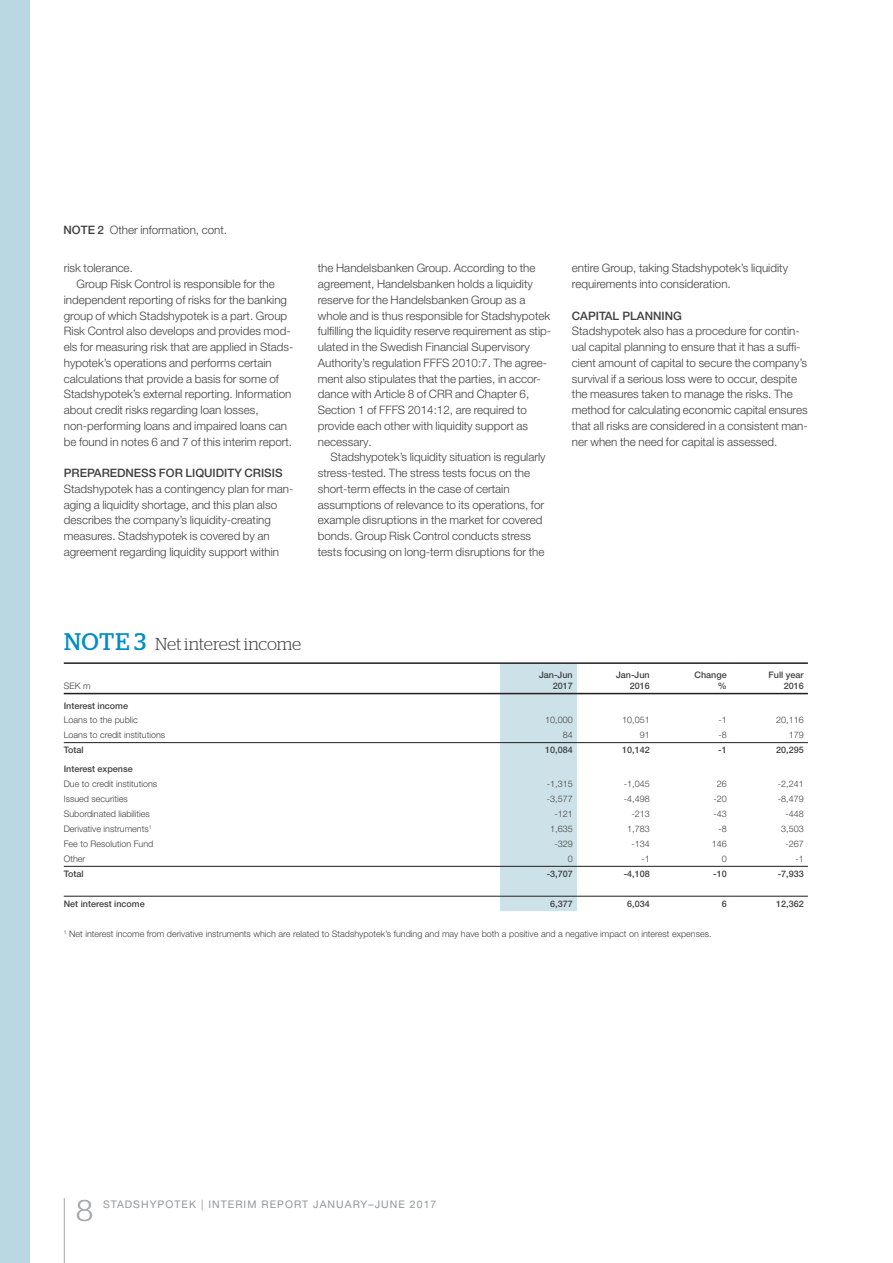
<style>
.page{position:relative;width:893px;height:1263px;background:#fff}
.page>*{position:absolute;margin:0;border:0;box-sizing:border-box;transform-origin:0 0}
.t1{font:300 30px "Stag";color:#a7a9ac}
.t2{font:300 17.25px "Stag";letter-spacing:-.015em;color:#404042}
.t3{font:300 11.7px/15.8px "Helvetica Neue LT Pro";color:#404042}
.t4{font:500 11.7px "Helvetica Neue LT Pro";color:#404042}
.t5{font:10.5px "Helvetica Neue LT Pro";letter-spacing:.1em;color:#939598}
.t6{font:300 9px "Helvetica Neue LT Pro";color:#404042}
.t7{font:500 9px/11.2px "Helvetica Neue LT Pro";color:#404042;text-align:right}
.s1{font-weight:500}
.s2{font-weight:400;font-size:24px;color:#008dc7}
</style>
<div class="page">
<hr style="left:64px;top:1198px;width:1px;height:65px;background:#a7a9ac">
<div style="left:0;top:0;width:30px;height:1263px;background:#bad8e1"></div>
<div style="left:500px;top:664px;width:77px;height:247px;background:#cde2e8"></div>
<hr style="left:64px;top:662px;width:436px;height:2px;background:#221e1f">
<hr style="left:500px;top:662px;width:77px;height:2px;background:#221e1f">
<hr style="left:577px;top:662px;width:77px;height:2px;background:#221e1f">
<hr style="left:654px;top:662px;width:77px;height:2px;background:#221e1f">
<hr style="left:731px;top:662px;width:77px;height:2px;background:#221e1f">
<hr style="left:64px;top:693px;width:436px;height:1px;background:#221e1f">
<hr style="left:500px;top:693px;width:77px;height:1px;background:#221e1f">
<hr style="left:577px;top:693px;width:77px;height:1px;background:#221e1f">
<hr style="left:654px;top:693px;width:77px;height:1px;background:#221e1f">
<hr style="left:731px;top:693px;width:77px;height:1px;background:#221e1f">
<hr style="left:64px;top:742px;width:436px;height:1px;background:#221e1f">
<hr style="left:500px;top:742px;width:77px;height:1px;background:#221e1f">
<hr style="left:577px;top:742px;width:77px;height:1px;background:#221e1f">
<hr style="left:654px;top:742px;width:77px;height:1px;background:#221e1f">
<hr style="left:731px;top:742px;width:77px;height:1px;background:#221e1f">
<hr style="left:64px;top:866px;width:436px;height:1px;background:#221e1f">
<hr style="left:500px;top:866px;width:77px;height:1px;background:#221e1f">
<hr style="left:577px;top:866px;width:77px;height:1px;background:#221e1f">
<hr style="left:654px;top:866px;width:77px;height:1px;background:#221e1f">
<hr style="left:731px;top:866px;width:77px;height:1px;background:#221e1f">
<hr style="left:64px;top:896px;width:436px;height:1px;background:#221e1f">
<hr style="left:500px;top:896px;width:77px;height:1px;background:#221e1f">
<hr style="left:577px;top:896px;width:77px;height:1px;background:#221e1f">
<hr style="left:654px;top:896px;width:77px;height:1px;background:#221e1f">
<hr style="left:731px;top:896px;width:77px;height:1px;background:#221e1f">
<p class="t3" style="left:64px;top:221px;width:165px"><span class="s1">NOTE 2</span> Other information, cont.</p>
<p class="t3" style="left:64px;top:260px;width:71px">risk tolerance.</p>
<p class="t3" style="left:77px;top:276px;width:200px">Group Risk Control is responsible for the</p>
<p class="t3" style="left:64px;top:292px;width:225px">independent reporting of risks for the banking</p>
<p class="t3" style="left:64px;top:307px;width:225px">group of which Stadshypotek is a part. Group</p>
<p class="t3" style="left:64px;top:323px;width:228px">Risk Control also develops and provides mod-</p>
<p class="t3" style="left:64px;top:339px;width:230px">els for measuring risk that are applied in Stads-</p>
<p class="t3" style="left:64px;top:355px;width:209px">hypotek’s operations and performs certain</p>
<p class="t3" style="left:64px;top:370px;width:217px">calculations that provide a basis for some of</p>
<p class="t3" style="left:64px;top:386px;width:229px">Stadshypotek’s external reporting. Information</p>
<p class="t3" style="left:64px;top:402px;width:196px">about credit risks regarding loan losses,</p>
<p class="t3" style="left:64px;top:418px;width:225px">non-performing loans and impaired loans can</p>
<p class="t3" style="left:64px;top:433px;width:230px">be found in notes 6 and 7 of this interim report.</p>
<p class="t4" style="left:64px;top:466px;width:220px">PREPAREDNESS FOR LIQUIDITY CRISIS</p>
<p class="t3" style="left:64px;top:481px;width:231px">Stadshypotek has a contingency plan for man&shy;aging a liquidity shortage, and this plan also describes the company’s liquidity-creating measures. Stadshypotek is covered by an agreement regarding liquidity support within</p>
<p class="t3" style="left:318px;top:260px;width:235px">the Handelsbanken Group. According to the agreement, Handelsbanken holds a liquidity reserve for the Handelsbanken Group as a whole and is thus responsible for Stadshypotek fulfilling the liquidity reserve requirement as stip&shy;ulated in the Swedish Financial Supervisory Authority’s regulation FFFS 2010:7. The agree&shy;ment also stipulates that the parties, in accor&shy;dance with Article 8 of CRR and Chapter 6, Section 1 of FFFS 2014:12, are required to provide each other with liquidity support as necessary.</p>
<p class="t3" style="left:318px;top:449px;width:229px;text-indent:13px">Stadshypotek’s liquidity situation is regularly stress-tested. The stress tests focus on the short-term effects in the case of certain assumptions of relevance to its operations, for example disruptions in the market for covered bonds. Group Risk Control conducts stress tests focusing on long-term disruptions for the</p>
<p class="t3" style="left:572px;top:260px;width:218px">entire Group, taking Stadshypotek’s liquidity requirements into consideration.</p>
<p class="t4" style="left:572px;top:308px;width:112px">CAPITAL PLANNING</p>
<p class="t3" style="left:572px;top:323px;width:237px">Stadshypotek also has a procedure for contin&shy;ual capital planning to ensure that it has a suffi&shy;cient amount of capital to secure the company’s survival if a serious loss were to occur, despite the measures taken to manage the risks. The method for calculating economic capital ensures that all risks are considered in a consistent man&shy;ner when the need for capital is assessed.</p>
<h2 class="t2" style="left:64px;top:634px;width:239px"><span class="s2">NOTE 3</span> Net interest income</h2>
<p class="t6" style="left:64px;top:681px;width:28px">SEK m</p>
<p class="t7" style="left:539px;top:669px;width:35px">Jan-Jun<br>2017</p>
<p class="t7" style="left:616px;top:669px;width:35px">Jan-Jun<br>2016</p>
<p class="t7" style="left:694px;top:669px;width:34px">Change %</p>
<p class="t7" style="left:768px;top:669px;width:37px">Full year<br>2016</p>
<p class="t7" style="left:64px;top:699px;width:66px">Interest income</p>
<p class="t6" style="left:64px;top:715px;width:76px">Loans to the public</p>
<p class="t6" style="left:545px;top:715px;width:29px">10,000</p>
<p class="t6" style="left:622px;top:715px;width:29px">10,051</p>
<p class="t6" style="left:718px;top:715px;width:10px">-1</p>
<p class="t6" style="left:776px;top:715px;width:29px">20,116</p>
<p class="t6" style="left:64px;top:730px;width:103px">Loans to credit institutions</p>
<p class="t6" style="left:563px;top:730px;width:12px">84</p>
<p class="t6" style="left:640px;top:730px;width:12px">91</p>
<p class="t6" style="left:718px;top:730px;width:10px">-8</p>
<p class="t6" style="left:789px;top:730px;width:17px">179</p>
<p class="t7" style="left:64px;top:744px;width:21px">Total</p>
<p class="t7" style="left:545px;top:744px;width:29px">10,084</p>
<p class="t7" style="left:622px;top:744px;width:29px">10,142</p>
<p class="t7" style="left:718px;top:744px;width:10px">-1</p>
<p class="t7" style="left:776px;top:744px;width:29px">20,295</p>
<p class="t7" style="left:64px;top:763px;width:71px">Interest expense</p>
<p class="t6" style="left:64px;top:779px;width:95px">Due to credit institutions</p>
<p class="t6" style="left:547px;top:779px;width:27px">-1,315</p>
<p class="t6" style="left:624px;top:779px;width:27px">-1,045</p>
<p class="t6" style="left:717px;top:779px;width:12px">26</p>
<p class="t6" style="left:778px;top:779px;width:27px">-2,241</p>
<p class="t6" style="left:64px;top:794px;width:66px">Issued securities</p>
<p class="t6" style="left:547px;top:794px;width:27px">-3,577</p>
<p class="t6" style="left:624px;top:794px;width:27px">-4,498</p>
<p class="t6" style="left:713px;top:794px;width:15px">-20</p>
<p class="t6" style="left:778px;top:794px;width:27px">-8,479</p>
<p class="t6" style="left:64px;top:808px;width:88px">Subordinated liabilities</p>
<p class="t6" style="left:554px;top:808px;width:20px">-121</p>
<p class="t6" style="left:631px;top:808px;width:20px">-213</p>
<p class="t6" style="left:713px;top:808px;width:15px">-43</p>
<p class="t6" style="left:785px;top:808px;width:20px">-448</p>
<p class="t6" style="left:64px;top:823px;width:89px">Derivative instruments<sup>1</sup></p>
<p class="t6" style="left:550px;top:823px;width:24px">1,635</p>
<p class="t6" style="left:627px;top:823px;width:24px">1,783</p>
<p class="t6" style="left:718px;top:823px;width:10px">-8</p>
<p class="t6" style="left:781px;top:823px;width:24px">3,503</p>
<p class="t6" style="left:64px;top:838px;width:91px">Fee to Resolution Fund</p>
<p class="t6" style="left:554px;top:838px;width:20px">-329</p>
<p class="t6" style="left:631px;top:838px;width:20px">-134</p>
<p class="t6" style="left:712px;top:838px;width:17px">146</p>
<p class="t6" style="left:785px;top:838px;width:20px">-267</p>
<p class="t6" style="left:64px;top:853px;width:23px">Other</p>
<p class="t6" style="left:568px;top:853px;width:7px">0</p>
<p class="t6" style="left:641px;top:853px;width:10px">-1</p>
<p class="t6" style="left:722px;top:853px;width:7px">0</p>
<p class="t6" style="left:795px;top:853px;width:10px">-1</p>
<p class="t7" style="left:64px;top:868px;width:21px">Total</p>
<p class="t7" style="left:547px;top:868px;width:28px">-3,707</p>
<p class="t7" style="left:624px;top:868px;width:28px">-4,108</p>
<p class="t7" style="left:713px;top:868px;width:15px">-10</p>
<p class="t7" style="left:778px;top:868px;width:28px">-7,933</p>
<p class="t7" style="left:64px;top:898px;width:83px">Net interest income</p>
<p class="t7" style="left:550px;top:898px;width:24px">6,377</p>
<p class="t7" style="left:627px;top:898px;width:24px">6,034</p>
<p class="t7" style="left:722px;top:898px;width:7px">6</p>
<p class="t7" style="left:776px;top:898px;width:29px">12,362</p>
<p class="t6" style="left:64px;top:928px;width:649px"><sup>1</sup> Net interest income from derivative instruments which are related to Stadshypotek’s funding and may have both a positive and a negative impact on interest expenses.</p>
<h1 class="t1" style="left:76px;top:1193px;width:18px">8</h1>
<p class="t5" style="left:103px;top:1197px;width:335px">STADSHYPOTEK | INTERIM REPORT JANUARY–JUNE 2017</p>
</div>
